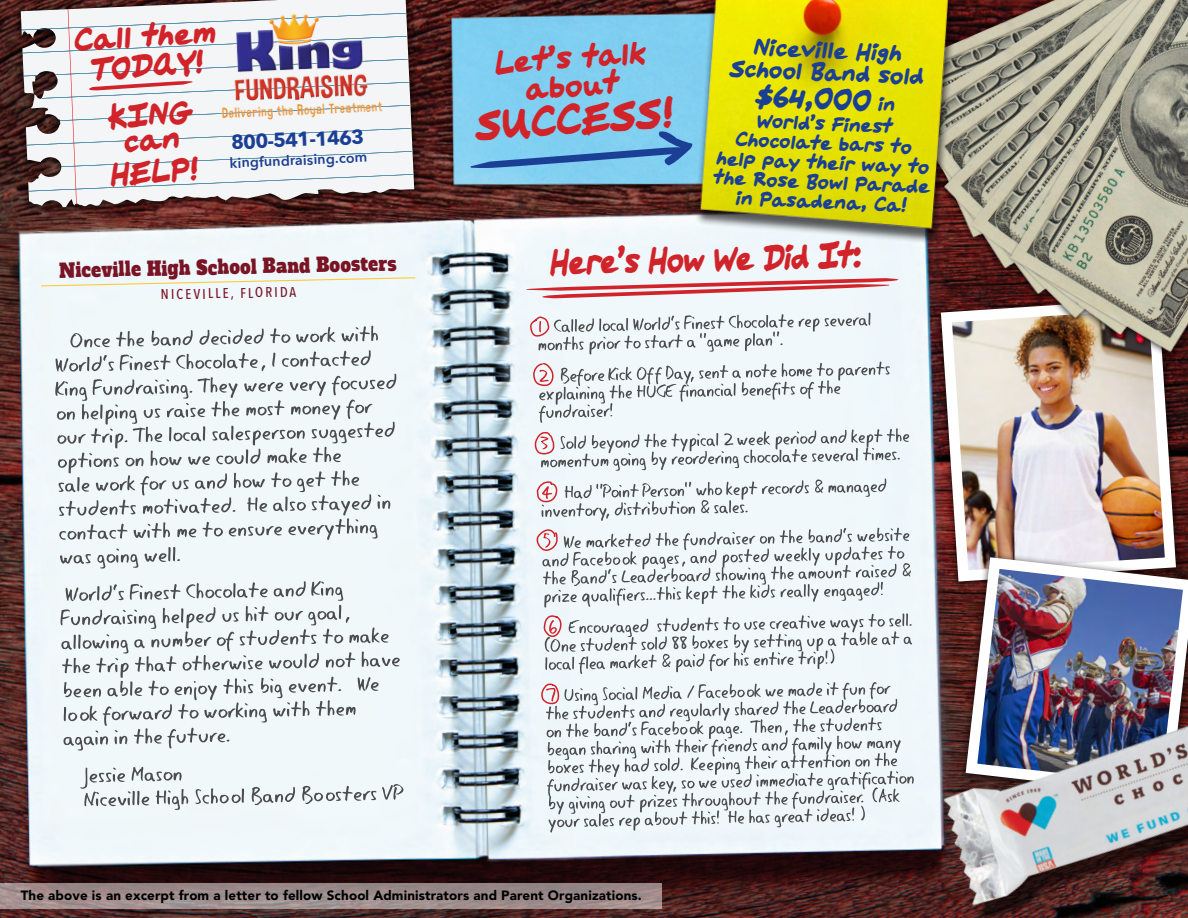
<style>
.page{position:relative;width:1188px;height:918px;background:#fff}
.page>*{position:absolute;margin:0;border:0;box-sizing:border-box;transform-origin:0 0}
.t1{font:22.65px "Big Fat Marker";color:#d1232a}
.t2{font:700 19.95px "Avenir Next LT Pro";color:#1b3f94}
.t3{font:19.65px "Alfa Slab One";color:#791424;scale:.84 1}
.t4{font:19.5px "Big Fat Marker";color:#d1232a;scale:.87 1}
.t5{font:17.25px "Big Fat Marker";color:#d1232a}
.t6{font:17.1px/30px "Big Fat Marker";color:#d1232a;text-align:center}
.t7{font:16.5px "Big Fat Marker";color:#1b3f94}
.t8{font:600 14.25px "Avenir Next LT Pro";color:#1b3f94}
.t9{font:500 14.1px "Avenir Next Condensed";color:#791424}
.t10{font:900 13.35px "Avenir LT Std";letter-spacing:.01em;color:#000}
.t11{font:13.2px/22.4px "Big Fat Marker";color:#1b3f94;text-align:center}
.t12{font:10.95px/19.5px "Big Fat Marker";color:#1b3f94;text-align:center}
</style>
<div class="page">
<img style="left:0;top:0;width:1188px;height:918px">
<svg style="left:40px;top:277px;width:376px;height:10px"></svg>
<svg style="left:80px;top:767px;width:324px;height:43px"></svg>
<svg style="left:61px;top:581px;width:339px;height:170px"></svg>
<svg style="left:60px;top:547px;width:120px;height:22px"></svg>
<svg style="left:55px;top:326px;width:341px;height:214px"></svg>
<svg style="left:528px;top:313px;width:342px;height:42px"></svg>
<svg style="left:533px;top:362px;width:376px;height:109px"></svg>
<svg style="left:536px;top:479px;width:289px;height:42px"></svg>
<svg style="left:540px;top:682px;width:285px;height:150px"></svg>
<img style="left:935px;top:360px;width:247px;height:118px">
<svg style="left:535px;top:527px;width:290px;height:147px"></svg>
<svg style="left:526px;top:278px;width:366px;height:20px"></svg>
<img style="left:422px;top:0;width:269px;height:201px">
<svg style="left:471px;top:131px;width:220px;height:37px;background:#6aafdc"></svg>
<div style="left:892px;top:0;width:296px;height:360px;background:#000;opacity:.65"></div>
<img style="left:928px;top:244px;width:27px;height:91px">
<img style="left:955px;top:0;width:39px;height:352px">
<img style="left:994px;top:0;width:194px;height:369px">
<div style="left:13px;top:0;width:409px;height:216px;background:#000;opacity:.65"></div>
<svg style="left:21px;top:0;width:392px;height:207px"></svg>
<img style="left:691px;top:0;width:268px;height:242px">
<img style="left:825px;top:478px;width:363px;height:440px">
<svg style="left:0;top:883px;width:661px;height:25px;background:#9c8b8b"></svg>
<svg style="left:22px;top:9px;width:391px;height:196px"></svg>
<svg style="left:878px;top:96px;width:17px;height:15px"></svg>
<p class="t6" style="left:73px;top:30px;width:144px;rotate:-4deg">Call them<br>TODAY!</p>
<p class="t6" style="left:108px;top:106px;width:86px;rotate:-4deg">KING</p>
<p class="t6" style="left:110px;top:163px;width:90px;rotate:-4deg">HELP!</p>
<p class="t2" style="left:231px;top:130px;width:135px;rotate:-2deg">800-541-1463</p>
<p class="t8" style="left:229px;top:155px;width:139px;rotate:-3deg">kingfundraising.com</p>
<p class="t3" style="left:59px;top:257px;width:403px;rotate:-1deg">Niceville High School Band Boosters</p>
<p class="t9" style="left:161px;top:286px;width:137px;rotate:-1deg">NICEVILLE, FLORIDA</p>
<p class="t5" style="left:495px;top:57px;width:153px;rotate:-4deg">Let’s talk</p>
<p class="t5" style="left:525px;top:83px;width:95px;rotate:-4deg">about</p>
<p class="t1" style="left:475px;top:118px;width:200px;rotate:-4deg">SUCCESS!</p>
<p class="t11" style="left:732px;top:37px;width:196px;rotate:3deg">Niceville High<br>School Band sold</p>
<p class="t7" style="left:757px;top:89px;width:117px;rotate:3deg">$64,OOO</p>
<p class="t12" style="left:716px;top:112px;width:218px;rotate:2deg">World’s Finest<br>Chocolate bars to help pay their way to the Rose Bowl Parade in Pasadena, Ca!</p>
<p class="t4" style="left:550px;top:255px;width:360px;rotate:-1deg">Here’s How We Did It:</p>
<p class="t10" style="left:21px;top:888px;width:623px">The above is an excerpt from a letter to fellow School Administrators and Parent Organizations.</p>
</div>
